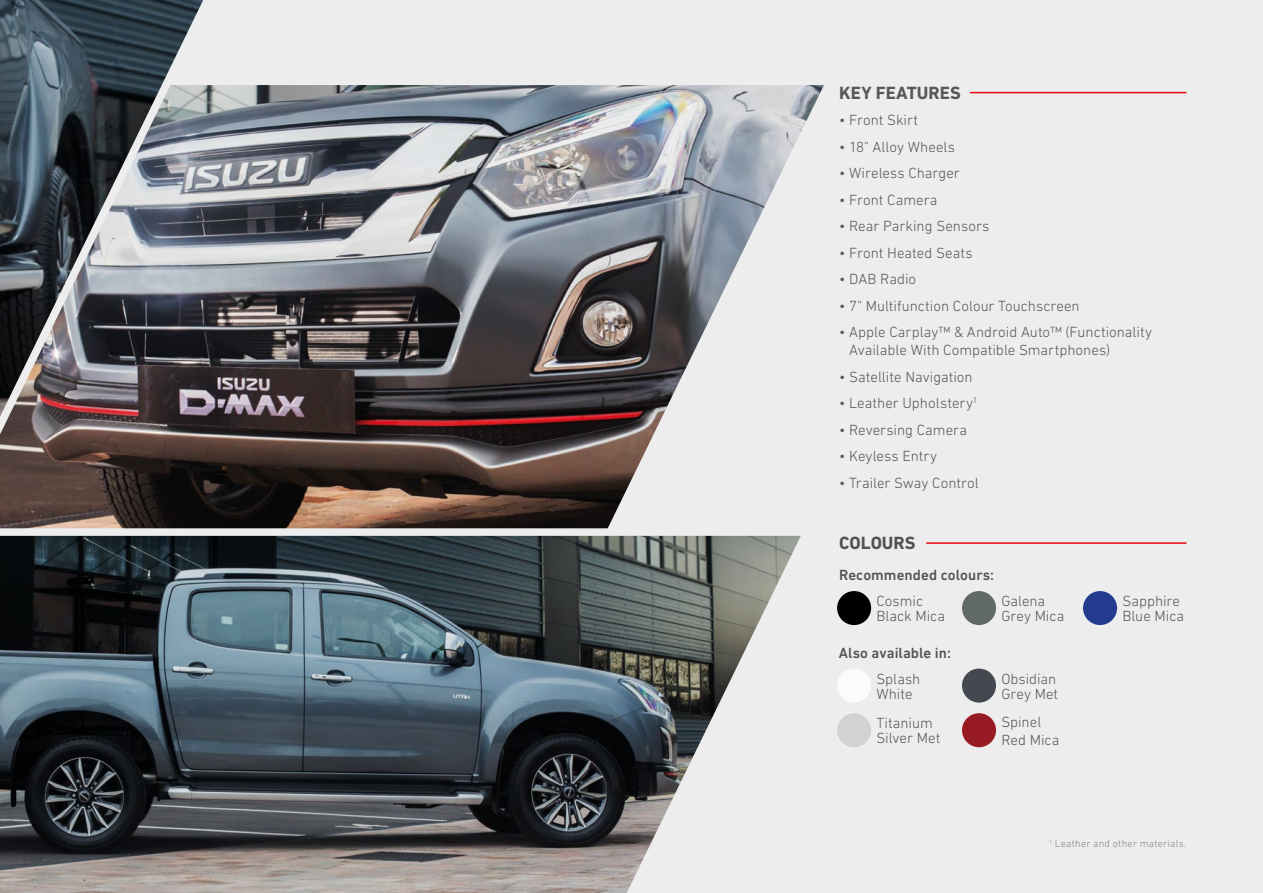
<style>
.page{position:relative;width:1263px;height:893px;background:#ededed}
.page>*{position:absolute;margin:0;border:0;box-sizing:border-box;transform-origin:0 0}
.t1{font:700 18px "DIN Next LT Pro";letter-spacing:.005em;color:#575756}
.t2{font:700 18px "DIN Next LT Pro";color:#505254}
.t3{font:300 15px/15px "DIN Next LT Pro";color:#575756}
.t4{font:500 15px "DIN Next LT Pro";letter-spacing:.005em;color:#505254}
.t5{font:300 10.5px "DIN Next LT Pro";letter-spacing:.015em;color:#878787}
</style>
<div class="page">
<img style="left:0;top:85px;width:824px;height:443px">
<img style="left:0;top:0;width:203px;height:417px">
<img style="left:0;top:536px;width:801px;height:357px">
<div style="left:837px;top:713px;width:34px;height:34px;background:#d1d2d3;border-radius:50%"></div>
<div style="left:837px;top:669px;width:34px;height:34px;background:#fff;border-radius:50%"></div>
<div style="left:962px;top:669px;width:34px;height:34px;background:#44484f;border-radius:50%"></div>
<div style="left:837px;top:591px;width:34px;height:34px;background:#000;border-radius:50%"></div>
<div style="left:962px;top:591px;width:34px;height:34px;background:#626969;border-radius:50%"></div>
<div style="left:962px;top:713px;width:34px;height:34px;background:#981b24;border-radius:50%"></div>
<div style="left:1083px;top:591px;width:34px;height:34px;background:#233c90;border-radius:50%"></div>
<hr style="left:970px;top:92px;width:216px;height:1px;background:#e30613">
<hr style="left:926px;top:542px;width:260px;height:2px;background:#e30613">
<p class="t1" style="left:839px;top:82px;width:123px">KEY FEATURES</p>
<p class="t3" style="left:839px;top:112px;width:81px">• Front Skirt</p>
<p class="t3" style="left:839px;top:139px;width:117px">• 18" Alloy Wheels</p>
<p class="t3" style="left:839px;top:165px;width:122px">• Wireless Charger</p>
<p class="t3" style="left:839px;top:192px;width:100px">• Front Camera</p>
<p class="t3" style="left:839px;top:218px;width:152px">• Rear Parking Sensors</p>
<p class="t3" style="left:839px;top:245px;width:135px">• Front Heated Seats</p>
<p class="t3" style="left:839px;top:271px;width:79px">• DAB Radio</p>
<p class="t3" style="left:839px;top:298px;width:242px">• 7" Multifunction Colour Touchscreen</p>
<p class="t3" style="left:849px;top:323px;width:305px;line-height:18px;text-indent:-10px">• Apple Carplay™ &amp; Android Auto™ (Functionality<br>Available With Compatible Smartphones)</p>
<p class="t3" style="left:839px;top:369px;width:135px">• Satellite Navigation</p>
<p class="t3" style="left:839px;top:395px;width:140px">• Leather Upholstery<sup>1</sup></p>
<p class="t3" style="left:839px;top:422px;width:129px">• Reversing Camera</p>
<p class="t3" style="left:839px;top:448px;width:99px">• Keyless Entry</p>
<p class="t3" style="left:839px;top:475px;width:141px">• Trailer Sway Control</p>
<p class="t2" style="left:839px;top:533px;width:78px">COLOURS</p>
<p class="t4" style="left:839px;top:566px;width:157px">Recommended colours:</p>
<p class="t3" style="left:876px;top:593px;width:70px">Cosmic<br>Black Mica</p>
<p class="t3" style="left:1001px;top:593px;width:65px">Galena<br>Grey Mica</p>
<p class="t4" style="left:839px;top:644px;width:114px">Also available in:</p>
<p class="t3" style="left:876px;top:671px;width:45px">Splash<br>White</p>
<p class="t3" style="left:1001px;top:671px;width:58px">Obsidian<br>Grey Met</p>
<p class="t3" style="left:876px;top:715px;width:65px">Titanium<br>Silver Met</p>
<p class="t3" style="left:1001px;top:713px;width:60px;line-height:18px">Spinel<br>Red Mica</p>
<p class="t3" style="left:1122px;top:593px;width:63px">Sapphire<br>Blue Mica</p>
<p class="t5" style="left:1049px;top:837px;width:139px"><sup>1</sup> Leather and other materials.</p>
</div>
